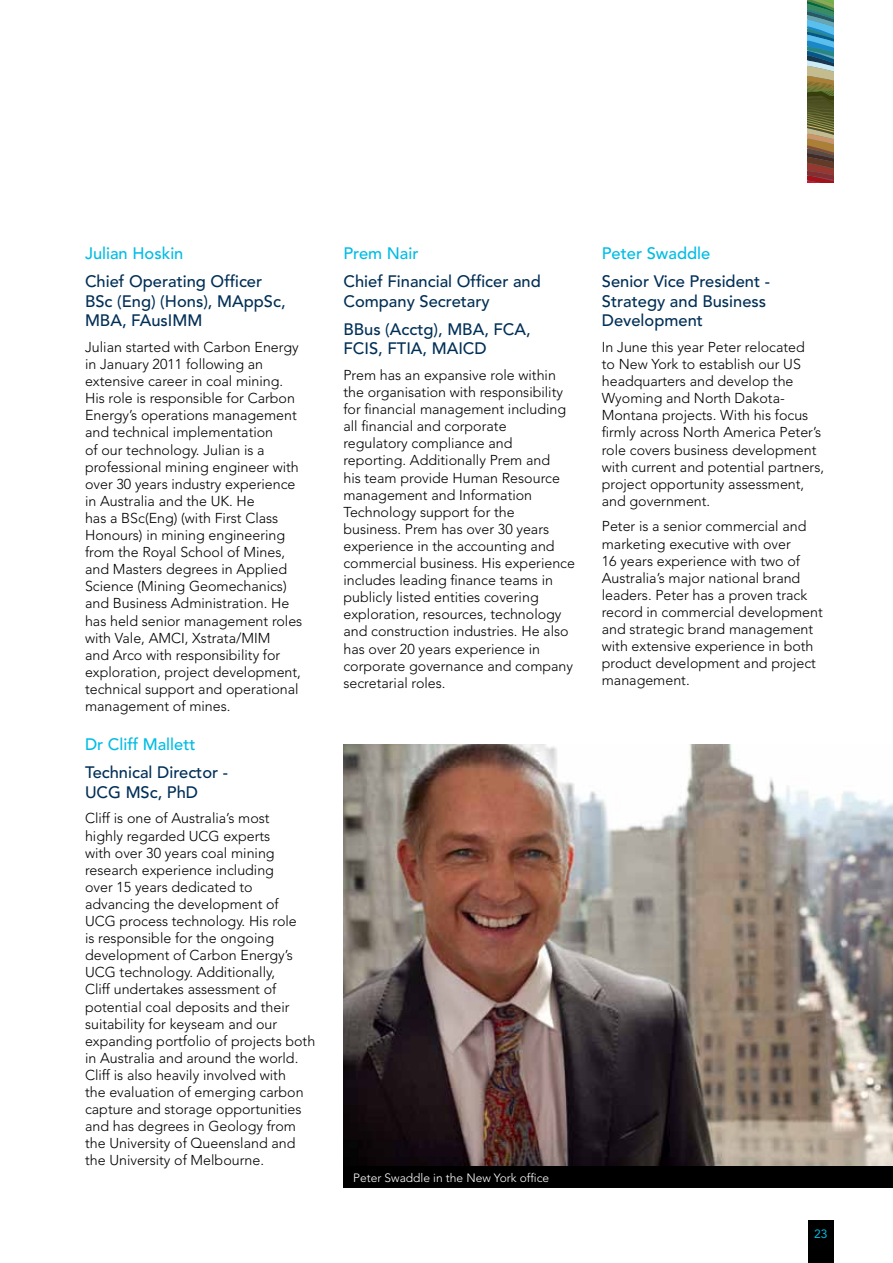
<style>
.page{position:relative;width:893px;height:1263px;background:#fff}
.page>*{position:absolute;margin:0;border:0;box-sizing:border-box;transform-origin:0 0}
.t1{font:500 16.5px/19.5px "Avenir";color:#002f56}
.t2{font:500 16.5px "Avenir";color:#00bce4}
.t3{font:300 14.25px/17.1px "Avenir";color:#000}
.t4{font:300 12px "Avenir";color:#fff}
.t5{font:12px "Avenir";color:#00bce4}
</style>
<div class="page">
<div style="left:808px;top:1220px;width:25px;height:43px;background:#000"></div>
<svg style="left:808px;top:0;width:25px;height:183px"></svg>
<img style="left:343px;top:744px;width:550px;height:422px">
<div style="left:343px;top:1166px;width:550px;height:21px;background:#000"></div>
<p class="t2" style="left:85px;top:244px;width:100px">Julian Hoskin</p>
<p class="t1" style="left:85px;top:272px;width:202px">Chief Operating Officer<br>BSc (Eng) (Hons), MAppSc,<br>MBA, FAusIMM</p>
<p class="t3" style="left:85px;top:338px;width:219px">Julian started with Carbon Energy in January 2011 following an extensive career in coal mining.<br>H is role is responsible for Carbon<br>Energy’s operations management and technical implementation<br>of our technology. Julian is a professional mining engineer with over 30 years industry experience in Australia and the UK. He<br>has a BSc(Eng) (with First Class<br>Honours) in mining engineering from the Royal School of M ines, and Masters degrees in Applied<br>Science (M ining Geomechanics) and Business Administration. He has held senior management roles with Vale, AMCI</p>
<p class="t3" style="left:85px;top:629px;width:217px;text-indent:100px">, Xstrata/MIM<br>and Arco with responsibility for exploration, project development, technical support and operational management of mines.</p>
<p class="t2" style="left:85px;top:735px;width:112px">Dr Cliff Mallett</p>
<p class="t1" style="left:85px;top:763px;width:145px">Technical Director -<br>UCG MSc, PhD</p>
<p class="t3" style="left:85px;top:810px;width:232px">Cliff is one of Australia’s most<br>highly regarded UCG experts<br>with over 30 years coal mining research experience including<br>over 15 years dedicated to advancing the development of<br>UCG process technology. H is role<br>is responsible for the ongoing development of Carbon Energy’s<br>UCG technology. Additionally,<br>Cliff undertakes assessment of potential coal deposits and their suitability for keyseam and our expanding portfolio of projects both in Australia and around the world.<br>Cliff is also heavily involved with<br>the evaluation of emerging carbon capture and storage opportunities and has degrees in Geology from the U niversity of Queensland and the U niversity of Melbourne.</p>
<p class="t2" style="left:343px;top:244px;width:77px">Prem Nair</p>
<p class="t1" style="left:343px;top:272px;width:199px">Chief Financial Officer and<br>Company Secretary</p>
<p class="t1" style="left:343px;top:320px;width:189px">BBus (Acctg), MBA, FCA,<br>FCIS, FTIA, MAICD</p>
<p class="t3" style="left:343px;top:366px;width:233px">Prem has an expansive role within the organisation with responsibility for financial management including all financial and corporate<br>regulatory compliance and reporting. Additionally Prem and<br>his team provide H uman Resource management and I nformation<br>Technology support for the business. Prem has over 30 years experience in the accounting and commercial business. H is experience includes leading finance teams in publicly listed entities covering exploration, resources, technology and construction industries. H e also has over 20 years experience in corporate governance and company secretarial roles.</p>
<p class="t2" style="left:602px;top:244px;width:110px">Peter Swaddle</p>
<p class="t1" style="left:602px;top:272px;width:170px">Senior Vice President -<br>Strategy and Business<br>Development</p>
<p class="t3" style="left:602px;top:338px;width:224px">I n June this year Peter relocated<br>to N ew York to establish our US headquarters and develop the<br>Wyoming and North Dakota-<br>M ontana projects. With his focus firmly across N orth America Peter’s role covers business development with current and potential partners, project opportunity assessment, and government.</p>
<p class="t3" style="left:602px;top:518px;width:222px">Peter is a senior commercial and marketing executive with over<br>16 years experience with two of<br>Australia’s major national brand leaders. Peter has a proven track record in commercial development and strategic brand management with extensive experience in both product development and project management.</p>
<p class="t4" style="left:353px;top:1170px;width:197px">Peter Swaddle in the N ew York office</p>
<p class="t5" style="left:814px;top:1227px;width:15px">23</p>
</div>
